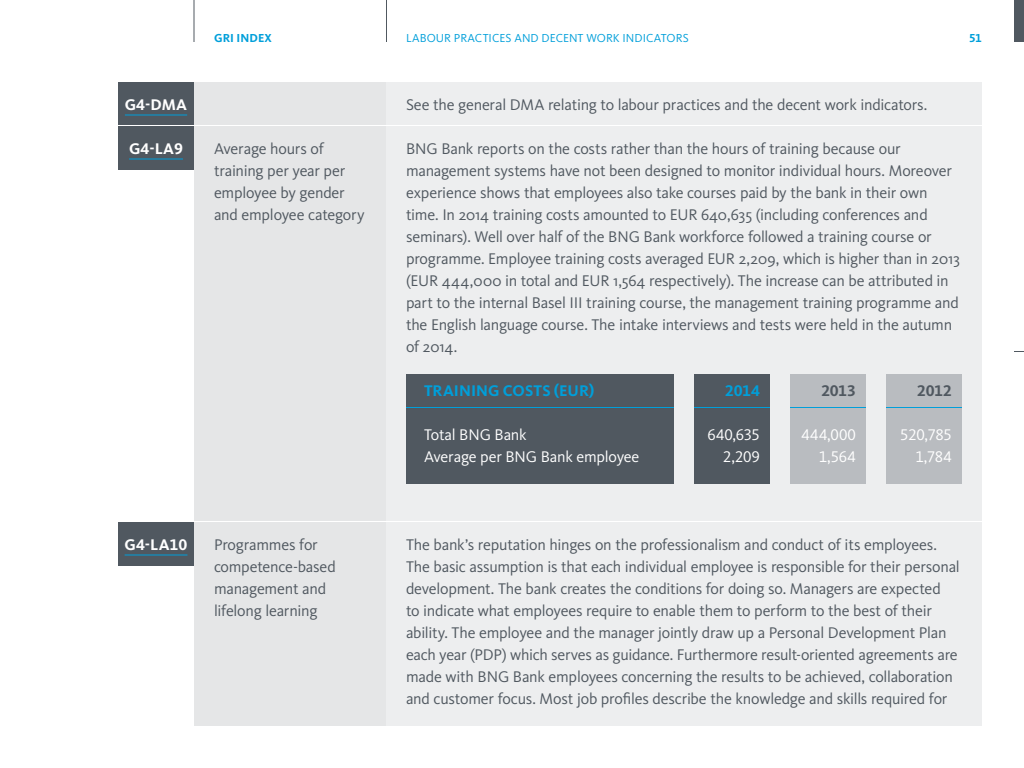
<style>
.page{position:relative;width:1024px;height:768px;background:#fff}
.page>*{position:absolute;margin:0;border:0;box-sizing:border-box;transform-origin:0 0}
.t1{font:16px/22px "Kievit OT";letter-spacing:-.015em;color:#505860}
.t2{font:16px "Kievit OT";letter-spacing:-.015em;color:#fff}
.t3{font:700 16px "Kievit OT";letter-spacing:.005em;color:#009fda}
.t4{font:700 16px "Kievit OT";letter-spacing:.005em;color:#fff}
.t5{font:700 16px "Kievit OT";letter-spacing:-.015em;color:#505860}
.t6{font:12px "Kievit OT";letter-spacing:.005em;color:#009fda}
.t7{font:700 12px "Kievit OT";letter-spacing:.01em;color:#009fda}
</style>
<div class="page">
<div style="left:1014px;top:0;width:10px;height:42px;background:#505860"></div>
<hr style="left:194px;top:0;width:1px;height:42px;background:#505860">
<hr style="left:386px;top:0;width:1px;height:42px;background:#505860">
<div style="left:386px;top:82px;width:596px;height:644px;background:#edeeef"></div>
<div style="left:194px;top:82px;width:192px;height:644px;background:#e5e6e7"></div>
<div style="left:118px;top:82px;width:76px;height:44px;background:#505860"></div>
<hr style="left:125px;top:114px;width:62px;height:2px;background:#009fda">
<div style="left:118px;top:126px;width:76px;height:44px;background:#505860"></div>
<hr style="left:129px;top:158px;width:54px;height:2px;background:#009fda">
<hr style="left:118px;top:125px;width:864px;height:1px;background:#fff">
<div style="left:406px;top:374px;width:268px;height:110px;background:#505860"></div>
<div style="left:886px;top:374px;width:76px;height:110px;background:#b9bcc0"></div>
<div style="left:790px;top:374px;width:76px;height:110px;background:#b9bcc0"></div>
<div style="left:694px;top:374px;width:76px;height:110px;background:#505860"></div>
<hr style="left:406px;top:407px;width:556px;height:1px;background:#009fda">
<div style="left:866px;top:373px;width:20px;height:112px;background:#edeeef"></div>
<div style="left:770px;top:373px;width:20px;height:112px;background:#edeeef"></div>
<div style="left:674px;top:373px;width:20px;height:112px;background:#edeeef"></div>
<div style="left:118px;top:522px;width:76px;height:44px;background:#505860"></div>
<hr style="left:125px;top:554px;width:62px;height:2px;background:#009fda">
<hr style="left:194px;top:521px;width:788px;height:1px;background:#fff">
<p class="t4" style="left:125px;top:95px;width:64px">G4-DMA</p>
<p class="t4" style="left:129px;top:139px;width:55px">G4-LA9</p>
<p class="t7" style="left:214px;top:31px;width:59px">GRI INDEX</p>
<p class="t7" style="left:969px;top:31px;width:14px">51</p>
<p class="t6" style="left:406px;top:31px;width:284px">LABOUR PRACTICES AND DECENT WORK INDICATORS</p>
<p class="t1" style="left:214px;top:138px;width:152px">Average hours of training per year per employee by gender and employee category</p>
<p class="t1" style="left:406px;top:94px;width:523px">See the general DMA relating to labour practices and the decent work indicators.</p>
<p class="t1" style="left:406px;top:138px;width:555px">BNG Bank reports on the costs rather than the hours of training because our management systems have not been designed to monitor individual hours. Moreover experience shows that employees also take courses paid by the bank in their own time. In 2014 training costs amounted to EUR 640,635 (including conferences and seminars). Well over half of the BNG Bank workforce followed a training course or programme. Employee training costs averaged EUR 2,209, which is higher than in 2013 (EUR 444,000 in total and EUR 1,564 respectively). The increase can be attributed in part to the internal Basel III training course, the management training programme and the English language course. The intake interviews and tests were held in the autumn of 2014.</p>
<p class="t3" style="left:424px;top:381px;width:172px">TRAINING COSTS (EUR)</p>
<p class="t3" style="left:725px;top:381px;width:36px">2014</p>
<p class="t5" style="left:821px;top:381px;width:36px">2013</p>
<p class="t5" style="left:917px;top:381px;width:36px">2012</p>
<p class="t2" style="left:424px;top:426px;width:104px">Total BNG Bank</p>
<p class="t2" style="left:707px;top:426px;width:54px">640,635</p>
<p class="t2" style="left:801px;top:426px;width:56px">444,000</p>
<p class="t2" style="left:900px;top:426px;width:53px">520,785</p>
<p class="t2" style="left:424px;top:448px;width:217px">Average per BNG Bank employee</p>
<p class="t2" style="left:723px;top:448px;width:38px">2,209</p>
<p class="t2" style="left:819px;top:448px;width:39px">1,564</p>
<p class="t2" style="left:915px;top:448px;width:38px">1,784</p>
<p class="t4" style="left:125px;top:535px;width:64px">G4-LA10</p>
<p class="t1" style="left:214px;top:534px;width:123px">Programmes for competence-based management and lifelong learning</p>
<p class="t1" style="left:406px;top:534px;width:555px">The bank’s reputation hinges on the professionalism and conduct of its employees.<br>The basic assumption is that each individual employee is responsible for their personal development. The bank creates the conditions for doing so. Managers are expected<br>to indicate what employees require to enable them to perform to the best of their ability. The employee and the manager jointly draw up a Personal Development Plan each year (PDP) which serves as guidance. Furthermore result-oriented agreements are made with BNG Bank employees concerning the results to be achieved, collaboration and customer focus. Most job profiles describe the knowledge and skills required for</p>
</div>
